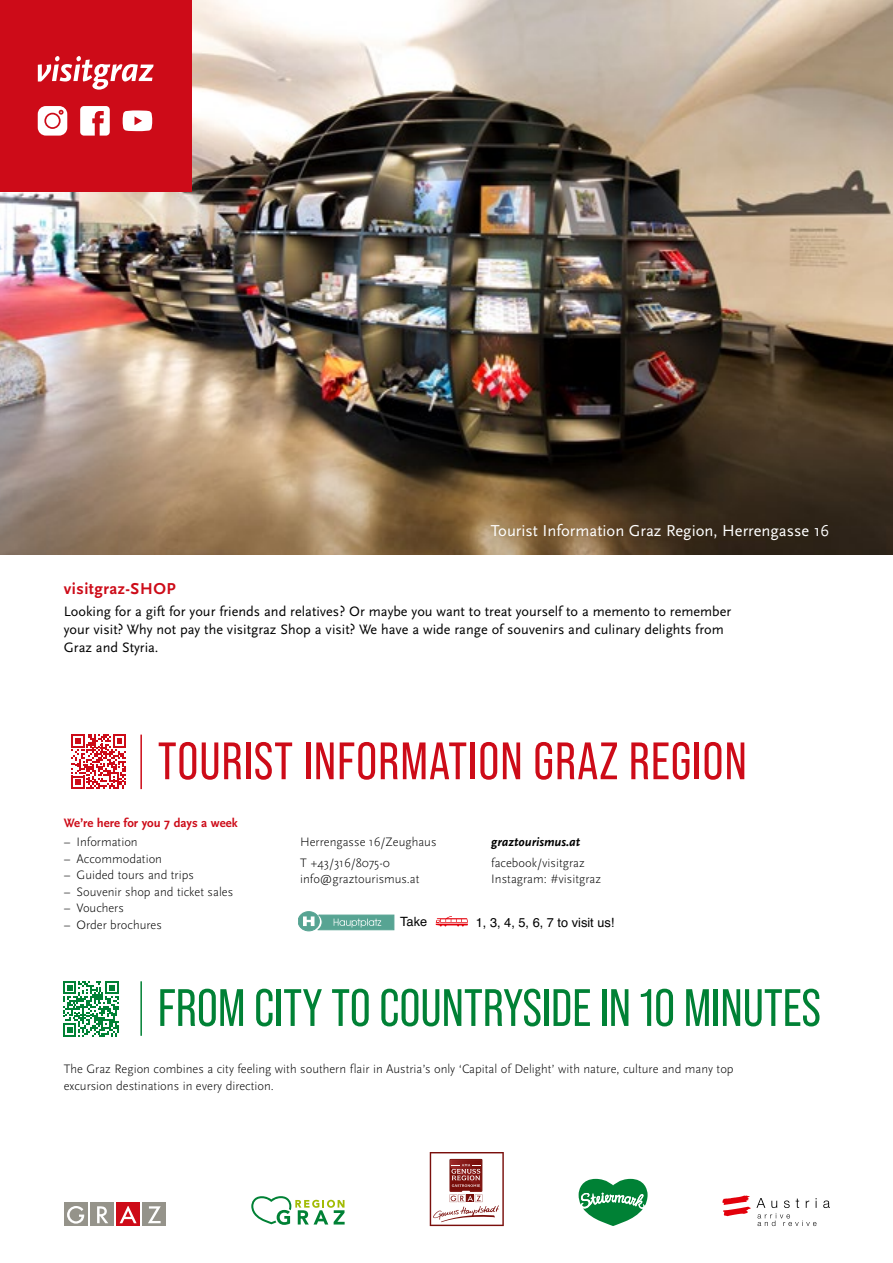
<style>
.page{position:relative;width:893px;height:1263px;background:#fff}
.page>*{position:absolute;margin:0;border:0;box-sizing:border-box;transform-origin:0 0}
.t1{font:52.5px "Bebas Neue Pro";color:#008135}
.t2{font:52.5px "Bebas Neue Pro";letter-spacing:.02em;color:#cd0b18}
.t3{font:16.5px "Scala Sans Pro";color:#fff}
.t4{font:700 16.5px "Scala Sans Pro";letter-spacing:.03em;color:#cd0b18}
.t5{font:14.25px/18px "Scala Sans Pro";color:#000}
.t6{font:300 12.75px/16.5px "Scala Sans Pro";color:#000}
.t7{font:700 12.75px "Scala Sans Pro";color:#cd0b18}
.t8{font:12.75px "Helvetica";color:#000}
.t9{font:italic 700 12.75px "Scala Sans Pro";color:#000}
</style>
<div class="page">
<img style="left:0;top:0;width:893px;height:555px">
<div style="left:483px;top:514px;width:354px;height:34px;background:#382300;opacity:.35"></div>
<svg style="left:251px;top:1196px;width:94px;height:29px"></svg>
<svg style="left:579px;top:1179px;width:69px;height:47px"></svg>
<svg style="left:71px;top:734px;width:55px;height:55px"></svg>
<svg style="left:63px;top:981px;width:56px;height:55px"></svg>
<hr style="left:140px;top:735px;width:2px;height:54px;background:#cd0b18">
<hr style="left:140px;top:981px;width:2px;height:55px;background:#008135">
<div style="left:0;top:0;width:191px;height:191px;background:#cd0b18"></div>
<svg style="left:38px;top:56px;width:116px;height:34px"></svg>
<svg style="left:123px;top:110px;width:29px;height:21px"></svg>
<svg style="left:38px;top:106px;width:29px;height:30px"></svg>
<svg style="left:80px;top:106px;width:30px;height:30px"></svg>
<div style="left:298px;top:912px;width:21px;height:19px;background:#57a493;border-radius:50%"></div>
<div style="left:298px;top:911px;width:21px;height:20px;border:1px solid #57a493;border-radius:50%"></div>
<svg style="left:436px;top:916px;width:32px;height:10px"></svg>
<svg style="left:303px;top:915px;width:91px;height:15px"></svg>
<svg style="left:823px;top:1200px;width:7px;height:8px"></svg>
<svg style="left:722px;top:1195px;width:95px;height:31px"></svg>
<svg style="left:430px;top:1152px;width:74px;height:74px"></svg>
<div style="left:64px;top:1203px;width:23px;height:23px;background:#95938a"></div>
<svg style="left:67px;top:1206px;width:17px;height:17px"></svg>
<div style="left:90px;top:1203px;width:24px;height:23px;background:#95938a"></div>
<svg style="left:97px;top:1206px;width:11px;height:17px"></svg>
<div style="left:142px;top:1203px;width:24px;height:23px;background:#95938a"></div>
<svg style="left:148px;top:1206px;width:13px;height:17px"></svg>
<div style="left:116px;top:1203px;width:24px;height:23px;background:#cd0b18"></div>
<svg style="left:120px;top:1206px;width:17px;height:17px"></svg>
<p class="t3" style="left:491px;top:521px;width:340px">Tourist Information Graz Region, Herrengasse 16</p>
<p class="t4" style="left:64px;top:579px;width:114px">visitgraz-SHOP</p>
<p class="t5" style="left:64px;top:602px;width:669px">Looking for a gift for your friends and relatives? Or maybe you want to treat yourself to a memento to remember your visit? Why not pay the visitgraz Shop a visit? We have a wide range of souvenirs and culinary delights from<br>Graz and Styria.</p>
<h1 class="t2" style="left:158px;top:731px;width:591px">TOURIST INFORMATION GRAZ REGION</h1>
<p class="t7" style="left:64px;top:815px;width:175px">We’re here for you 7 days a week</p>
<p class="t6" style="left:64px;top:834px;width:75px">– Information</p>
<p class="t6" style="left:64px;top:850px;width:100px">– Accommodation</p>
<p class="t6" style="left:64px;top:867px;width:132px">– Guided tours and trips</p>
<p class="t6" style="left:64px;top:883px;width:171px">– Souvenir shop and ticket sales</p>
<p class="t6" style="left:64px;top:900px;width:62px">– Vouchers</p>
<p class="t6" style="left:64px;top:916px;width:100px">– Order brochures</p>
<p class="t6" style="left:300px;top:831px;width:138px;line-height:20.7px">Herrengasse 16/Zeughaus<br>T +43/316/8075-0</p>
<p class="t6" style="left:300px;top:871px;width:121px">info@graztourismus.at</p>
<p class="t9" style="left:491px;top:834px;width:90px">graztourismus.at</p>
<p class="t6" style="left:491px;top:854px;width:111px">facebook/visitgraz<br>Instagram: #visitgraz</p>
<p class="t8" style="left:400px;top:912px;width:29px">Take</p>
<p class="t8" style="left:476px;top:913px;width:140px">1, 3, 4, 5, 6, 7 to visit us!</p>
<h1 class="t1" style="left:158px;top:978px;width:665px">FROM CITY TO COUNTRYSIDE IN 10 MINUTES</h1>
<p class="t6" style="left:64px;top:1061px;width:671px">The Graz Region combines a city feeling with southern flair in Austria’s only ‘Capital of Delight’ with nature, culture and many top excursion destinations in every direction.</p>
</div>
